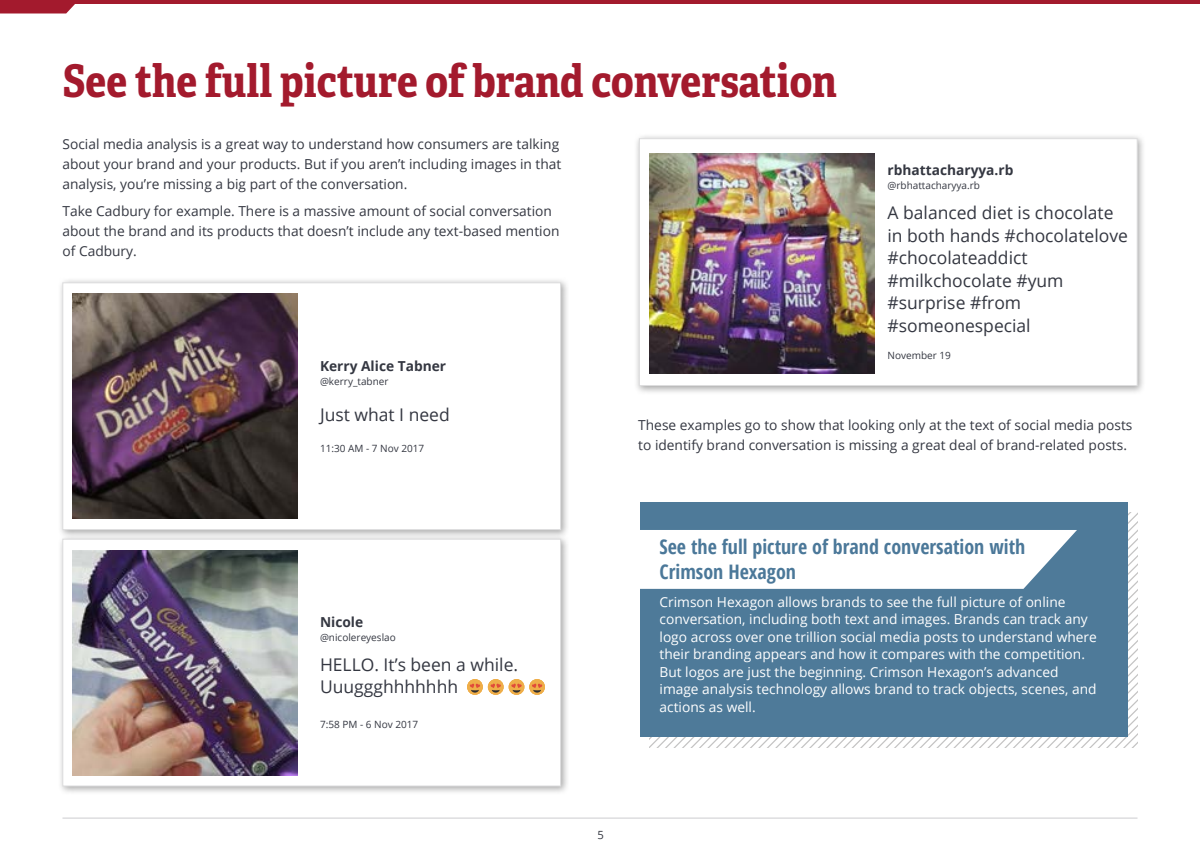
<style>
.page{position:relative;width:1200px;height:850px;background:#fff}
.page>*{position:absolute;margin:0;border:0;box-sizing:border-box;transform-origin:0 0}
.t1{font:700 45px "Adelle Condensed";color:#a31a2d}
.t2{font:700 condensed 20px/25px "Open Sans";color:#4b7899}
.t3{font:17.5px/22.5px "Open Sans";color:#343741}
.t4{font:13.75px/20px "Open Sans";color:#343741}
.t5{font:13.75px/17.5px "Open Sans";color:#fff}
.t6{font:700 13.75px "Open Sans";color:#343741}
.t7{font:11.25px "Open Sans";color:#343741}
.t8{font:10px "Open Sans";color:#343741}
</style>
<div class="page">
<svg style="left:0;top:4px;width:75px;height:9px"></svg>
<hr style="left:0;top:0;width:1200px;height:4px;background:#a31a2d">
<hr style="left:62px;top:818px;width:1076px;height:1px;background:#d6d7d9">
<svg style="left:649px;top:512px;width:488px;height:235px"></svg>
<div style="left:640px;top:502px;width:487px;height:235px;background:#4e7a99"></div>
<svg style="left:640px;top:530px;width:437px;height:59px;background:#f3f6f8"></svg>
<div style="left:634px;top:134px;width:511px;height:261px;background:#000;opacity:.35"></div>
<div style="left:639px;top:138px;width:499px;height:248px;background:#fff;border:1px solid #ddddde"></div>
<div style="left:58px;top:278px;width:511px;height:261px;background:#000;opacity:.35"></div>
<div style="left:62px;top:283px;width:499px;height:247px;background:#fff;border:1px solid #ddddde"></div>
<div style="left:58px;top:534px;width:511px;height:261px;background:#000;opacity:.35"></div>
<div style="left:62px;top:539px;width:499px;height:247px;background:#fff;border:1px solid #ddddde"></div>
<img style="left:72px;top:294px;width:226px;height:225px">
<img style="left:72px;top:550px;width:226px;height:225px">
<img style="left:650px;top:153px;width:225px;height:221px">
<svg style="left:467px;top:679px;width:16px;height:16px"></svg>
<svg style="left:470px;top:683px;width:10px;height:10px"></svg>
<div style="left:488px;top:679px;width:16px;height:16px;background:#efae49;border-radius:50%"></div>
<svg style="left:490px;top:683px;width:11px;height:10px"></svg>
<div style="left:509px;top:679px;width:15px;height:16px;background:#efae49;border-radius:50%"></div>
<svg style="left:511px;top:683px;width:11px;height:10px"></svg>
<svg style="left:529px;top:679px;width:16px;height:16px"></svg>
<svg style="left:532px;top:683px;width:10px;height:10px"></svg>
<h1 class="t1" style="left:62px;top:48px;width:776px">See the full picture of brand conversation</h1>
<p class="t4" style="left:62px;top:134px;width:500px">Social media analysis is a great way to understand how consumers are talking about your brand and your products. But if you aren’t including images in that analysis, you’re missing a big part of the conversation.</p>
<p class="t4" style="left:62px;top:201px;width:498px">Take Cadbury for example. There is a massive amount of social conversation about the brand and its products that doesn’t include any text-based mention of Cadbury.</p>
<p class="t6" style="left:888px;top:161px;width:127px">rbhattacharyya.rb</p>
<p class="t8" style="left:888px;top:179px;width:94px">@rbhattacharyya.rb</p>
<p class="t3" style="left:888px;top:201px;width:242px">A balanced diet is chocolate in both hands #chocolatelove #chocolateaddict #milkchocolate #yum #surprise #from #someonespecial</p>
<p class="t8" style="left:888px;top:349px;width:65px">November 19</p>
<p class="t6" style="left:320px;top:356px;width:128px">Kerry Alice Tabner</p>
<p class="t8" style="left:320px;top:374px;width:70px">@kerry_tabner</p>
<p class="t3" style="left:320px;top:403px;width:131px">Just what I need</p>
<p class="t8" style="left:320px;top:442px;width:106px">11:30 AM - 7 Nov 2017</p>
<p class="t4" style="left:638px;top:415px;width:496px">These examples go to show that looking only at the text of social media posts to identify brand conversation is missing a great deal of brand-related posts.</p>
<p class="t6" style="left:320px;top:613px;width:45px">Nicole</p>
<p class="t8" style="left:320px;top:631px;width:77px">@nicolereyeslao</p>
<p class="t3" style="left:320px;top:653px;width:200px">HELLO. It’s been a while.<br>Uuuggghhhhhhh</p>
<p class="t8" style="left:320px;top:718px;width:100px">7:58 PM - 6 Nov 2017</p>
<p class="t7" style="left:597px;top:827px;width:8px">5</p>
<h2 class="t2" style="left:660px;top:534px;width:367px">See the full picture of brand conversation with<br>Crimson Hexagon</h2>
<p class="t5" style="left:660px;top:593px;width:439px">Crimson Hexagon allows brands to see the full picture of online conversation, including both text and images. Brands can track any logo across over one trillion social media posts to understand where their branding appears and how it compares with the competition.<br>But logos are just the beginning. Crimson Hexagon’s advanced image analysis technology allows brand to track objects, scenes, and actions as well.</p>
</div>
